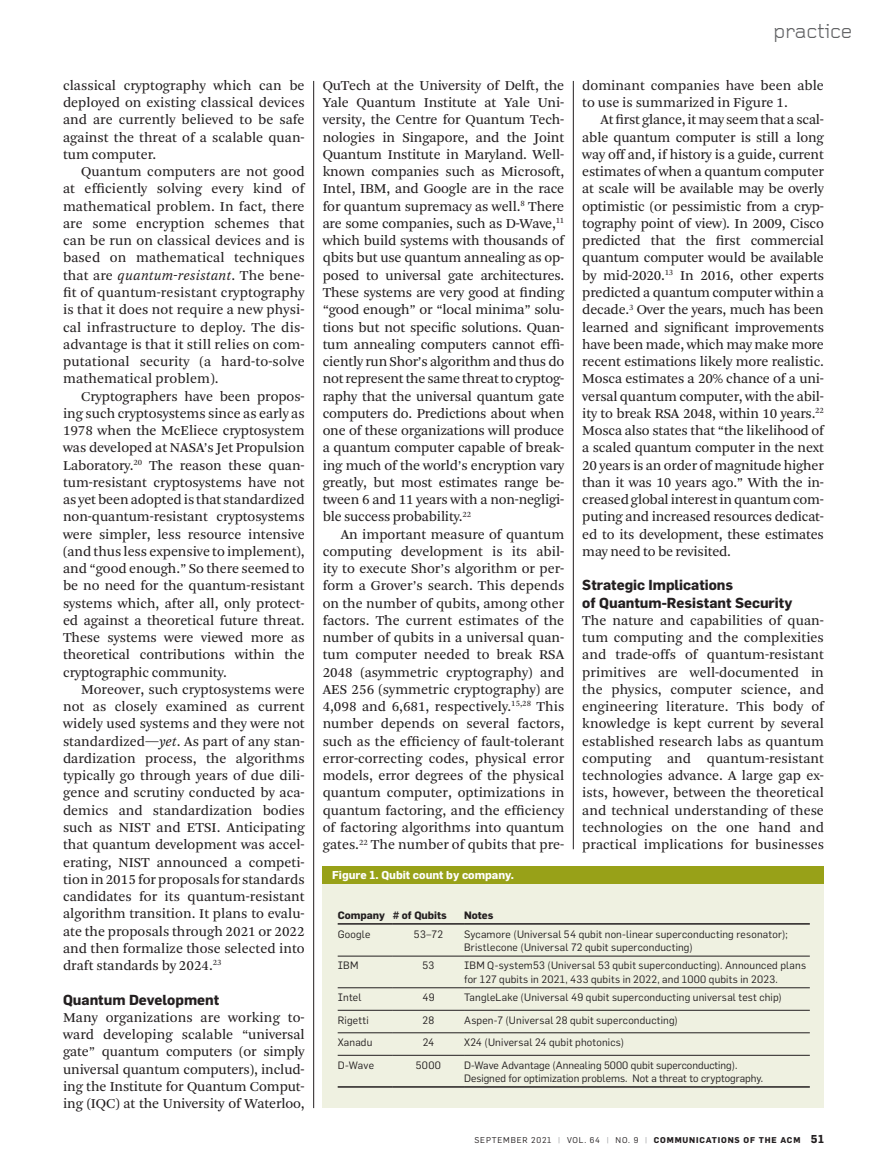
<style>
.page{position:relative;width:878px;height:1175px;background:#fff}
.page>*{position:absolute;margin:0;border:0;box-sizing:border-box;transform-origin:0 0}
.t1{font:21px "Foundry Gridnik";letter-spacing:-.015em;color:#636466}
.t2{font:14.25px/17.2px "Arnhem Blond";color:#231f20;text-align:justify}
.t3{font:700 14.25px/17.2px "Flama";color:#231f20}
.t4{font:700 11.25px "Flama";color:#fff}
.t5{font:10.5px/13.5px "Flama";letter-spacing:.015em;color:#231f20}
.t6{font:700 10.5px "Flama";color:#231f20}
.t7{font:8.25px "Flama";letter-spacing:.1em;color:#231f20}
.s1{font-style:italic}
.s2{color:#949698}
.s3{font-weight:700}
.s4{font-weight:700;font-size:11.25px}
</style>
<div class="page">
<hr style="left:573px;top:81px;width:1px;height:768px;background:#231f20">
<hr style="left:313px;top:81px;width:1px;height:1027px;background:#231f20">
<div style="left:322px;top:882px;width:502px;height:226px;background:#eff1e1"></div>
<div style="left:322px;top:866px;width:502px;height:17px;background:#98a118"></div>
<hr style="left:338px;top:923px;width:55px;height:1px;background:#231f20">
<hr style="left:393px;top:923px;width:71px;height:1px;background:#231f20">
<hr style="left:464px;top:923px;width:345px;height:1px;background:#231f20">
<hr style="left:464px;top:1032px;width:345px;height:1px;background:#231f20">
<hr style="left:464px;top:1010px;width:345px;height:1px;background:#231f20">
<hr style="left:464px;top:955px;width:345px;height:1px;background:#231f20">
<hr style="left:464px;top:987px;width:345px;height:1px;background:#231f20">
<hr style="left:393px;top:955px;width:71px;height:1px;background:#231f20">
<hr style="left:338px;top:955px;width:55px;height:1px;background:#231f20">
<hr style="left:338px;top:987px;width:55px;height:1px;background:#231f20">
<hr style="left:393px;top:987px;width:71px;height:1px;background:#231f20">
<hr style="left:393px;top:1010px;width:71px;height:1px;background:#231f20">
<hr style="left:338px;top:1010px;width:55px;height:1px;background:#231f20">
<hr style="left:338px;top:1032px;width:55px;height:1px;background:#231f20">
<hr style="left:393px;top:1032px;width:71px;height:1px;background:#231f20">
<hr style="left:464px;top:1055px;width:345px;height:1px;background:#231f20">
<hr style="left:464px;top:1086px;width:345px;height:1px;background:#231f20">
<hr style="left:393px;top:1055px;width:71px;height:1px;background:#231f20">
<hr style="left:393px;top:1086px;width:71px;height:1px;background:#231f20">
<hr style="left:338px;top:1055px;width:55px;height:1px;background:#231f20">
<hr style="left:338px;top:1086px;width:55px;height:1px;background:#231f20">
<p class="t2" style="left:63px;top:77px;width:243px">classical cryptography which can be deployed on existing classical devices and are currently believed to be safe against the threat of a scalable quan&shy;tum computer.</p>
<p class="t2" style="left:63px;top:163px;width:244px;text-indent:18px">Quantum computers are not good at efficiently solving every kind of mathematical problem. In fact, there are some encryption schemes that can be run on classical devices and is based on mathematical techniques that are <span class="s1">quantum-resistant</span>. The bene&shy;fit of quantum-resistant cryptography is that it does not require a new physi&shy;cal infrastructure to deploy. The dis&shy;advantage is that it still relies on com&shy;putational security (a hard-to-solve mathematical problem).</p>
<p class="t2" style="left:63px;top:387px;width:243px;text-indent:18px">Cryptographers have been propos&shy;ing such cryptosystems since as early as 1978 when the McEliece cryptosystem was developed at NASA’s Jet Propulsion Laboratory.<sup>20</sup> The reason these quan&shy;tum-resistant cryptosystems have not as yet been adopted is that standardized non-quantum-resistant cryptosystems were simpler, less resource intensive (and thus less expensive to implement), and “good enough.” So there seemed to be no need for the quantum-resistant systems which, after all, only protect&shy;ed against a theoretical future threat.<br>These systems were viewed more as theoretical contributions within the cryptographic community.</p>
<p class="t2" style="left:63px;top:681px;width:243px;text-indent:18px">Moreover, such cryptosystems were not as closely examined as current widely used systems and they were not standardized—<span class="s1">yet</span>. As part of any stan&shy;dardization process, the algorithms typically go through years of due dili&shy;gence and scrutiny conducted by aca&shy;demics and standardization bodies such as NIST and ETSI. Anticipating that quantum development was accel&shy;erating, NIST announced a competi&shy;tion in 2015 for proposals for standards candidates for its quantum-resistant algorithm transition. It plans to evalu&shy;ate the proposals through 2021 or 2022 and then formalize those selected into draft standards by 2024.<sup>23</sup></p>
<p class="t3" style="left:63px;top:990px;width:158px">Quantum Development</p>
<p class="t2" style="left:63px;top:1008px;width:244px">Many organizations are working to&shy;ward developing scalable “universal gate” quantum computers (or simply universal quantum computers), includ&shy;ing the Institute for Quantum Comput&shy;ing (IQC) at the University of Waterloo,</p>
<p class="t2" style="left:322px;top:77px;width:244px">QuTech at the University of Delft, the Yale Quantum Institute at Yale Uni&shy;versity, the Centre for Quantum Tech&shy;nologies in Singapore, and the Joint Quantum Institute in Maryland. Well&shy;known companies such as Microsoft, Intel, IBM, and Google are in the race for quantum supremacy as well.<sup>8</sup> There are some companies, such as D-Wave,<sup>11 </sup>which build systems with thousands of qbits but use quantum annealing as op&shy;posed to universal gate architectures.<br>These systems are very good at finding “good enough” or “local minima” solu&shy;tions but not specific solutions. Quan&shy;tum annealing computers cannot effi&shy;ciently run Shor’s algorithm and thus do not represent the same threat to cryptog&shy;raphy that the universal quantum gate computers do. Predictions about when one of these organizations will produce a quantum computer capable of break&shy;ing much of the world’s encryption vary greatly, but most estimates range be&shy;tween 6 and 11 years with a non-negligi&shy;ble success probability.<sup>22</sup></p>
<p class="t2" style="left:322px;top:525px;width:244px;text-indent:18px">An important measure of quantum computing development is its abil&shy;ity to execute Shor’s algorithm or per&shy;form a Grover’s search. This depends on the number of qubits, among other factors. The current estimates of the number of qubits in a universal quan&shy;tum computer needed to break RSA 2048 (asymmetric cryptography) and AES 256 (symmetric cryptography) are 4,098 and 6,681, respectively.<sup>15,28</sup> This number depends on several factors, such as the efficiency of fault-tolerant error-correcting codes, physical error models, error degrees of the physical quantum computer, optimizations in quantum factoring, and the efficiency of factoring algorithms into quantum gates.<sup>22</sup> The number of qubits that pre-</p>
<h1 class="t1" style="left:773px;top:19px;width:81px">practice</h1>
<p class="t2" style="left:582px;top:77px;width:243px">dominant companies have been able to use is summarized in Figure 1.</p>
<p class="t2" style="left:582px;top:111px;width:244px;text-indent:18px">At first glance, it may seem that a scal&shy;able quantum computer is still a long way off and, if history is a guide, current estimates of when a quantum computer at scale will be available may be overly optimistic (or pessimistic from a cryp&shy;tography point of view). In 2009, Cisco predicted that the first commercial quantum computer would be available by mid-2020.<sup>13</sup> In 2016, other experts predicted a quantum computer within a decade.<sup>3</sup> Over the years, much has been learned and significant improvements have been made, which may make more recent estimations likely more realistic.<br>Mosca estimates a 20% chance of a uni&shy;versal quantum computer, with the abil&shy;ity to break RSA 2048, within 10 years.<sup>22<br></sup>Mosca also states that “the likelihood of a scaled quantum computer in the next 20 years is an order of magnitude higher than it was 10 years ago.” With the in&shy;creased global interest in quantum com&shy;puting and increased resources dedicat&shy;ed to its development, these estimates may need to be revisited.</p>
<p class="t3" style="left:582px;top:576px;width:211px">Strategic Implications<br>of Quantum-Resistant Security</p>
<p class="t2" style="left:582px;top:612px;width:244px">The nature and capabilities of quan&shy;tum computing and the complexities and trade-offs of quantum-resistant primitives are well-documented in the physics, computer science, and engineering literature. This body of knowledge is kept current by several established research labs as quantum computing and quantum-resistant technologies advance. A large gap ex&shy;ists, however, between the theoretical and technical understanding of these technologies on the one hand and practical implications for businesses</p>
<p class="t4" style="left:332px;top:868px;width:183px">Figure 1. Qubit count by company.</p>
<p class="t6" style="left:338px;top:909px;width:111px">Company # of Qubits</p>
<p class="t6" style="left:464px;top:909px;width:31px">Notes</p>
<p class="t5" style="left:338px;top:927px;width:34px">Google</p>
<p class="t5" style="left:414px;top:927px;width:31px">53–72</p>
<p class="t5" style="left:464px;top:927px;width:325px">Sycamore (Universal 54 qubit non-linear superconducting resonator);<br>Bristlecone (Universal 72 qubit superconducting)</p>
<p class="t5" style="left:338px;top:958px;width:22px">IBM</p>
<p class="t5" style="left:422px;top:958px;width:13px">53</p>
<p class="t5" style="left:464px;top:958px;width:343px">IBM Q-system53 (Universal 53 qubit superconducting). Announced plans for 127 qubits in 2021, 433 qubits in 2022, and 1000 qubits in 2023.</p>
<p class="t5" style="left:338px;top:990px;width:25px">Intel</p>
<p class="t5" style="left:422px;top:990px;width:14px">49</p>
<p class="t5" style="left:464px;top:990px;width:319px">TangleLake (Universal 49 qubit superconducting universal test chip)</p>
<p class="t5" style="left:338px;top:1013px;width:33px">Rigetti</p>
<p class="t5" style="left:422px;top:1013px;width:13px">28</p>
<p class="t5" style="left:464px;top:1013px;width:215px">Aspen-7 (Universal 28 qubit superconducting)</p>
<p class="t5" style="left:338px;top:1035px;width:36px">Xanadu</p>
<p class="t5" style="left:422px;top:1035px;width:13px">24</p>
<p class="t5" style="left:464px;top:1035px;width:161px">X24 (Universal 24 qubit photonics)</p>
<p class="t5" style="left:338px;top:1058px;width:38px">D-Wave</p>
<p class="t5" style="left:416px;top:1058px;width:27px">5000</p>
<p class="t5" style="left:464px;top:1058px;width:301px">D-Wave Advantage (Annealing 5000 qubit superconducting).<br>Designed for optimization problems. Not a threat to cryptography.</p>
<p class="t7" style="left:474px;top:1134px;width:351px">SEPTEMBER 2021 <span class="s2">|</span> VOL. 64 <span class="s2">|</span> NO. 9 <span class="s2">|</span> <span class="s3">COMMUNICATIONS OF THE ACM</span> <span class="s4">51</span></p>
</div>
